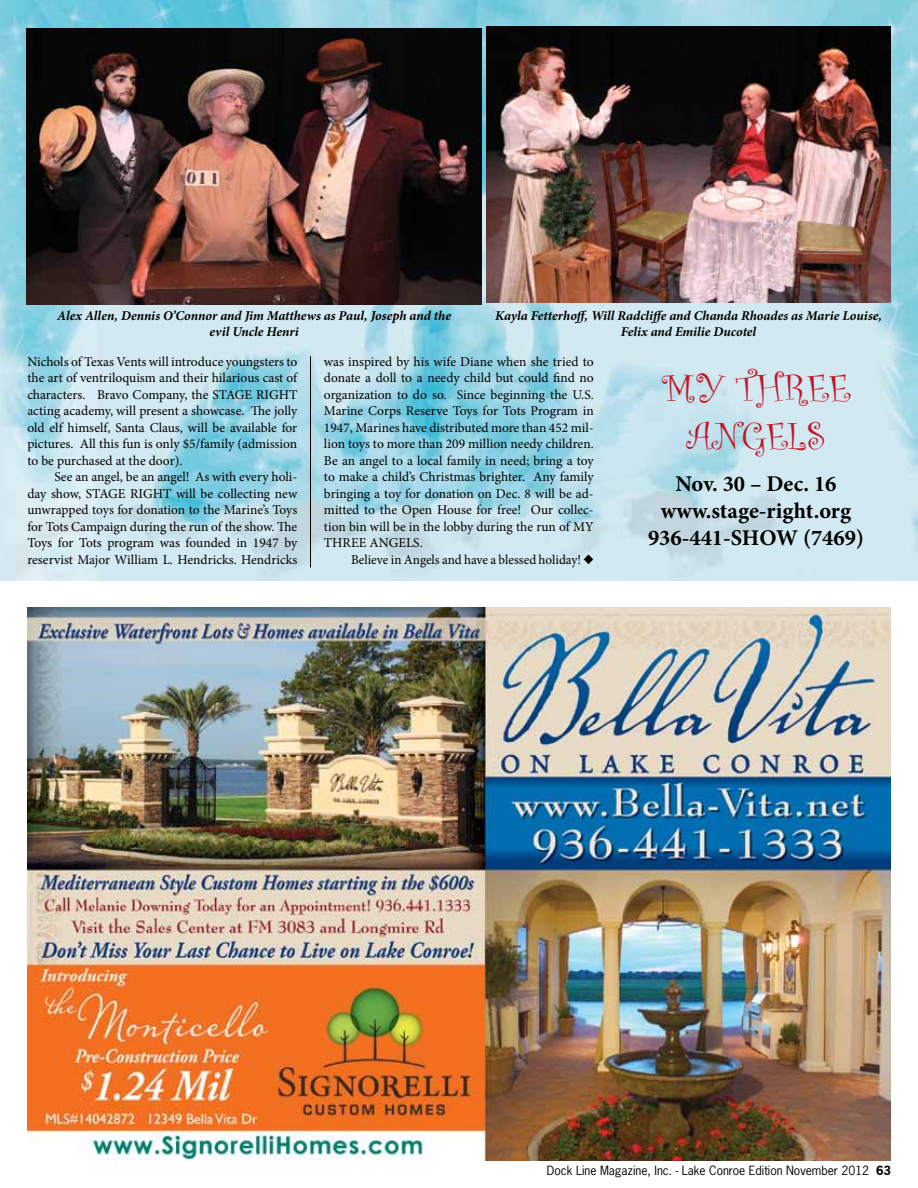
<style>
.page{position:relative;width:918px;height:1188px;background:#fff}
.page>*{position:absolute;margin:0;border:0;box-sizing:border-box;transform-origin:0 0}
.t1{font:40.5px/48.6px "Curlz";color:#c41425;text-align:center}
.t2{font:700 22.5px/27px "Minion Pro";color:#000;text-align:center}
.t3{font:13.5px/16.5px "Minion Pro";color:#000;text-align:justify}
.t4{font:italic 700 13.5px/16.2px "Minion Pro";letter-spacing:-.005em;color:#000;text-align:center}
.t5{font:12px "News Gothic Std";color:#000}
.s1{font-weight:700}
</style>
<div class="page">
<img style="left:0;top:0;width:918px;height:580px">
<img style="left:486px;top:27px;width:405px;height:276px">
<img style="left:27px;top:28px;width:454px;height:276px">
<img style="left:27px;top:607px;width:864px;height:554px">
<hr style="left:310px;top:356px;width:1px;height:211px;background:#000">
<p class="t4" style="left:57px;top:307px;width:395px">Alex Allen, Dennis O’Connor and Jim Matthews as Paul, Joseph and the evil Uncle Henri</p>
<p class="t3" style="left:27px;top:354px;width:271px">Nichols of Texas Vents will introduce youngsters to the art of ventriloquism and their hilarious cast of characters. Bravo Company, the STAGE RIGHT acting academy, will present a showcase. The jolly old elf himself, Santa Claus, will be available for pictures. All this fun is only $5/family (admission to be purchased at the door).</p>
<p class="t3" style="left:27px;top:469px;width:272px;text-indent:27px">See an angel, be an angel! As with every holi&shy;day show, STAGE RIGHT will be collecting new unwrapped toys for donation to the Marine’s Toys for Tots Campaign during the run of the show. The Toys for Tots program was founded in 1947 by reservist Major William L. Hendricks. Hendricks</p>
<p class="t4" style="left:495px;top:307px;width:388px">Kayla Fetterhoff, Will Radcliffe and Chanda Rhoades as Marie Louise,<br>Felix and Emilie Ducotel</p>
<p class="t3" style="left:324px;top:353px;width:271px">was inspired by his wife Diane when she tried to donate a doll to a needy child but could find no organization to do so. Since beginning the U.S.<br>Marine Corps Reserve Toys for Tots Program in 1947, Marines have distributed more than 452 mil&shy;lion toys to more than 209 million needy children.<br>Be an angel to a local family in need; bring a toy to make a child’s Christmas brighter. Any family bringing a toy for donation on Dec. 8 will be ad&shy;mitted to the Open House for free! Our collec&shy;tion bin will be in the lobby during the run of MY THREE ANGELS.</p>
<p class="t3" style="left:351px;top:552px;width:244px">Believe in Angels and have a blessed holiday! ◆</p>
<h1 class="t1" style="left:662px;top:362px;width:190px">MY THREE<br>ANGELS</h1>
<h2 class="t2" style="left:648px;top:470px;width:217px">Nov. 30 – Dec. 16 www.stage-right.org<br>936-441-SHOW (7469)</h2>
<p class="t5" style="left:547px;top:1163px;width:346px">Dock Line Magazine, Inc. - Lake Conroe Edition November 2012 <span class="s1">63</span></p>
</div>
